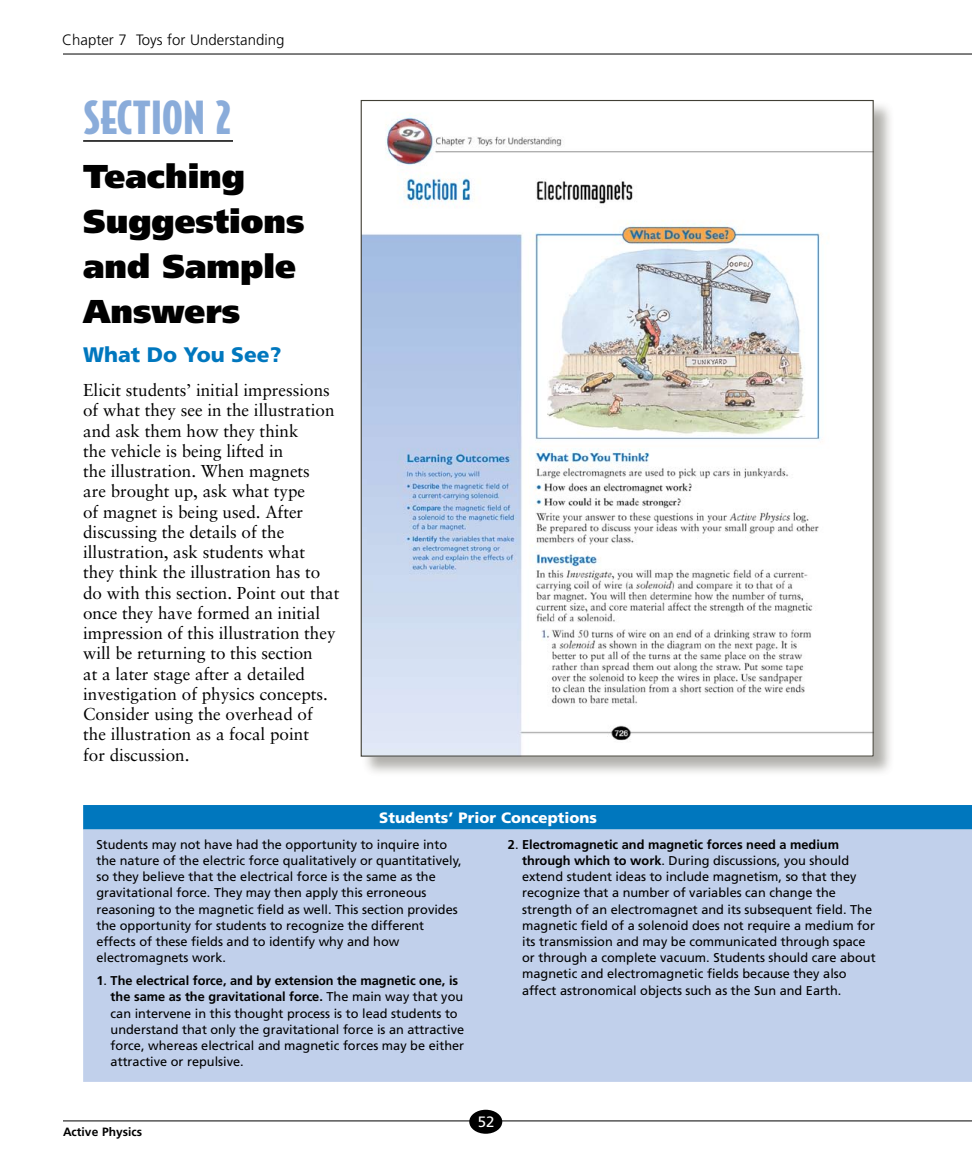
<style>
.page{position:relative;width:972px;height:1175px;background:#fff}
.page>*{position:absolute;margin:0;border:0;box-sizing:border-box;transform-origin:0 0}
.t1{font:900 42px "OPTI Jake";color:#8aacda}
.t2{font:900 33px/45px "Frutiger";color:#000}
.t3{font:900 21px "Frutiger";color:#0077be}
.t4{font:17.25px/20.2px "Sabon";color:#000}
.t5{font:300 15px "Frutiger";color:#000}
.t6{font:900 15px "Frutiger";color:#fff}
.t7{font:15px "Frutiger";color:#fff}
.t8{font:12.75px/16.2px "Frutiger";color:#000}
.t9{font:700 12px "Frutiger";color:#000}
.s1{font-weight:700}
</style>
<div class="page">
<hr style="left:63px;top:54px;width:909px;height:1px;background:#000">
<hr style="left:63px;top:1120px;width:909px;height:1px;background:#000">
<div style="left:469px;top:1109px;width:33px;height:24px;background:#000;border-radius:50%"></div>
<div style="left:361px;top:100px;width:533px;height:676px;background:#413f35;opacity:.41"></div>
<img style="left:363px;top:102px;width:509px;height:652px">
<hr style="left:83px;top:140px;width:150px;height:2px;background:#000">
<div style="left:83px;top:805px;width:889px;height:24px;background:#0077be"></div>
<div style="left:83px;top:829px;width:889px;height:252px;background:#c1d0eb"></div>
<p class="t5" style="left:62px;top:31px;width:224px">Chapter 7 Toys for Understanding</p>
<h1 class="t1" style="left:83px;top:89px;width:151px">SECTION 2</h1>
<h2 class="t2" style="left:83px;top:154px;width:223px">Teaching<br>Suggestions and Sample<br>Answers</h2>
<h3 class="t3" style="left:83px;top:342px;width:200px">What Do You See?</h3>
<p class="t4" style="left:83px;top:380px;width:258px">Elicit students’ initial impressions of what they see in the illustration and ask them how they think<br>the vehicle is being lifted in<br>the illustration. When magnets<br>are brought up, ask what type<br>of magnet is being used. After discussing the details of the illustration, ask students what they think the illustration has to do with this section. Point out that once they have formed an initial impression of this illustration they will be returning to this section<br>at a later stage after a detailed investigation of physics concepts.<br>Consider using the overhead of the illustration as a focal point<br>for discussion.</p>
<p class="t6" style="left:379px;top:808px;width:219px">Students’ Prior Conceptions</p>
<p class="t8" style="left:96px;top:836px;width:367px">Students may not have had the opportunity to inquire into the nature of the electric force qualitatively or quantitatively, so they believe that the electrical force is the same as the gravitational force. They may then apply this erroneous reasoning to the magnetic field as well. This section provides the opportunity for students to recognize the different effects of these fields and to identify why and how electromagnets work.</p>
<p class="t8" style="left:111px;top:972px;width:355px;text-indent:-14px"><span class="s1">1</span>. <span class="s1">The electrical force, and by extension the magnetic one, is the same as the gravitational force.</span> The main way that you can intervene in this thought process is to lead students to understand that only the gravitational force is an attractive force, whereas electrical and magnetic forces may be either attractive or repulsive.</p>
<p class="t8" style="left:522px;top:836px;width:355px;text-indent:-14px"><span class="s1">2</span>. <span class="s1">Electromagnetic and magnetic forces need a medium through which to work</span>. During discussions, you should extend student ideas to include magnetism, so that they recognize that a number of variables can change the strength of an electromagnet and its subsequent field. The magnetic field of a solenoid does not require a medium for its transmission and may be communicated through space or through a complete vacuum. Students should care about magnetic and electromagnetic fields because they also affect astronomical objects such as the Sun and Earth.</p>
<p class="t9" style="left:63px;top:1124px;width:81px">Active Physics</p>
<p class="t7" style="left:478px;top:1112px;width:18px">52</p>
</div>
